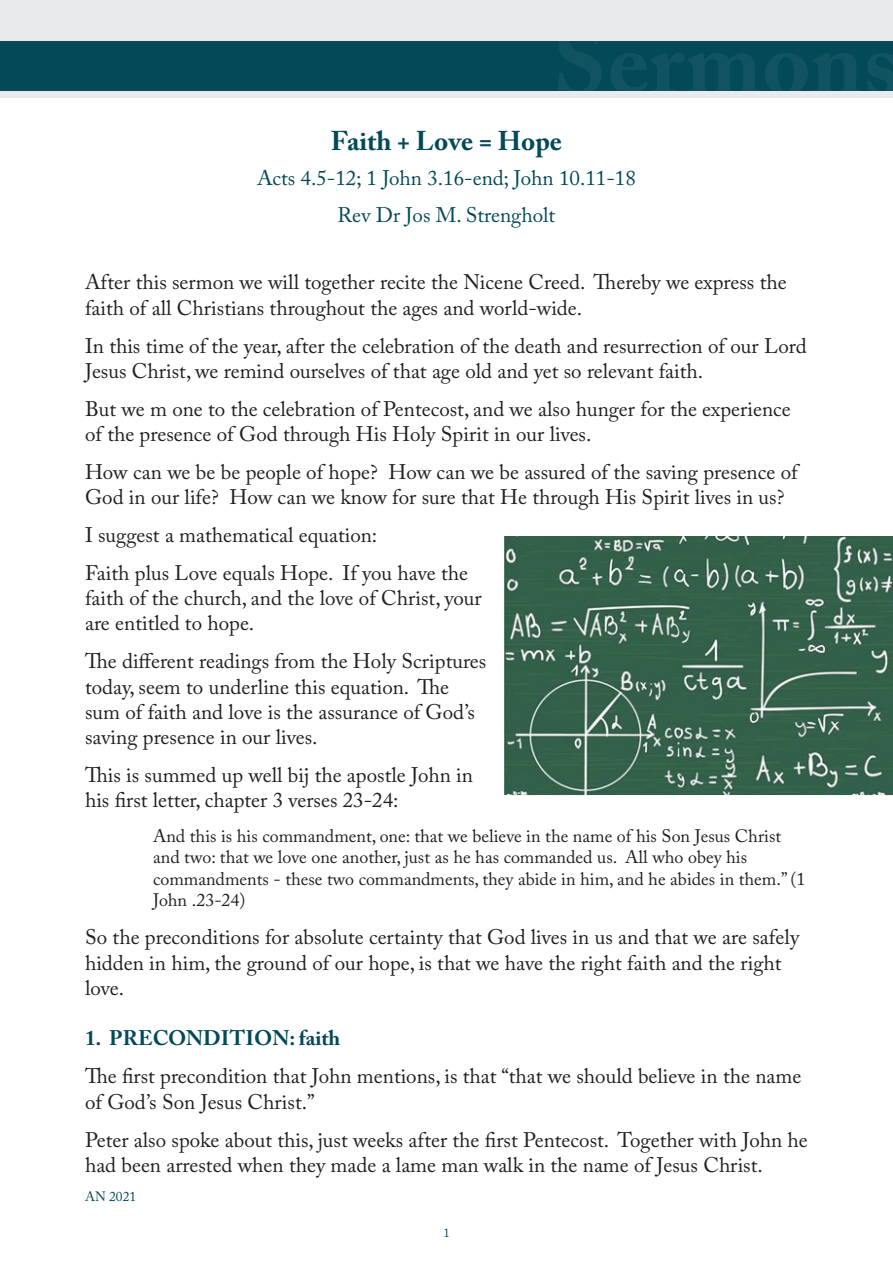
<style>
.page{position:relative;width:893px;height:1263px;background:#fff}
.page>*{position:absolute;margin:0;border:0;box-sizing:border-box;transform-origin:0 0}
.t1{font:700 27px "Adobe Caslon Pro";color:#034958}
.Text_2{font:21px/25.2px "Adobe Caslon Pro";color:#231f20}
.Text_begain{font:21px/25.2px "Adobe Caslon Pro";color:#231f20}
.Jos_Name{font:21px "Adobe Caslon Pro";color:#034958}
.Side_title{font:700 21px "Adobe Caslon Pro";color:#034958}
.Indent{font:18px/21.6px "Adobe Caslon Pro";color:#231f20}
.t2{font:13.5px "Adobe Caslon Pro";color:#034958}
.Numbers_verses{font:12px "Bookman Old Style";color:#034958}
</style>
<div class="page">
<div style="left:0;top:0;width:893px;height:97px;background:#e9eaeb"></div>
<div style="left:0;top:41px;width:893px;height:50px;background:#034958"></div>
<img style="left:505px;top:536px;width:388px;height:260px">
<p class="t1" style="left:331px;top:125px;width:233px">Faith + Love = Hope</p>
<p class="Jos_Name" style="left:257px;top:165px;width:380px">Acts 4.5-12 1; John 3.16-end; John 10.11-18</p>
<p class="Jos_Name" style="left:338px;top:202px;width:219px">Rev Dr Jos M. Strengholt</p>
<p class="Text_begain" style="left:85px;top:270px;width:703px">After this sermon we will together recite the Nicene Creed. Thereby we express the faith of all Christians throughout the ages and world-wide.</p>
<p class="Text_2" style="left:85px;top:333px;width:723px">In this time of the year, after the celebration of the death and resurrection of our Lord<br>Jesus Christ, we remind ourselves of that age old and yet so relevant faith.</p>
<p class="Text_2" style="left:85px;top:396px;width:707px">But we m one to the celebration of Pentecost, and we also hunger for the experience of the presence of God through His Holy Spirit in our lives.</p>
<p class="Text_2" style="left:389px;top:459px;width:411px">How can we be assured of the saving presence of</p>
<p class="Text_2" style="left:230px;top:459px;width:556px;text-indent:-145px">How can we be be people of hope?<br>How can we know for sure that He through His Spirit lives in us?</p>
<p class="Text_2" style="left:85px;top:484px;width:135px">God in our life?</p>
<p class="Text_2" style="left:85px;top:522px;width:294px">I suggest a mathematical equation:</p>
<p class="Text_2" style="left:85px;top:560px;width:398px">Faith plus Love equals Hope. If you have the faith of the church, and the love of Christ, your are entitled to hope.</p>
<p class="Text_2" style="left:85px;top:649px;width:403px">The different readings from the Holy Scriptures today, seem to underline this equation. The sum of faith and love is the assurance of God s’ saving presence in our lives.</p>
<p class="Text_2" style="left:85px;top:762px;width:389px">This is summed up well bij the apostle John in his first letter, chapter 3 verses 23-24:</p>
<p class="Indent" style="left:153px;top:824px;width:654px">And this is his commandment, one: that we believe in the name of his Son Jesus Christ and two: that we love one another, just as he has commanded us. All who obey his commandments - these two commandments, they abide in him, and he abides in them 1)“.<br>John .23-24(</p>
<p class="Text_2" style="left:85px;top:924px;width:716px">So the preconditions for absolute certainty that God lives in us and that we are safely hidden in him, the ground of our hope is, that we have the right faith and the right love.</p>
<p class="Side_title" style="left:85px;top:1026px;width:257px">1. PRECONDITION: faith</p>
<p class="Text_2" style="left:85px;top:1063px;width:718px">The first precondition that John mentions is, that “that we should believe in the name of God s’ Son Jesus Christ “.</p>
<p class="Text_2" style="left:85px;top:1127px;width:724px">Peter also spoke about this, just weeks after the first Pentecost. Together with John he had been arrested when they made a lame man walk in the name ofJesus Christ.</p>
<p class="t2" style="left:85px;top:1189px;width:53px">AN 2021</p>
<p class="Numbers_verses" style="left:443px;top:1225px;width:9px">1</p>
</div>
